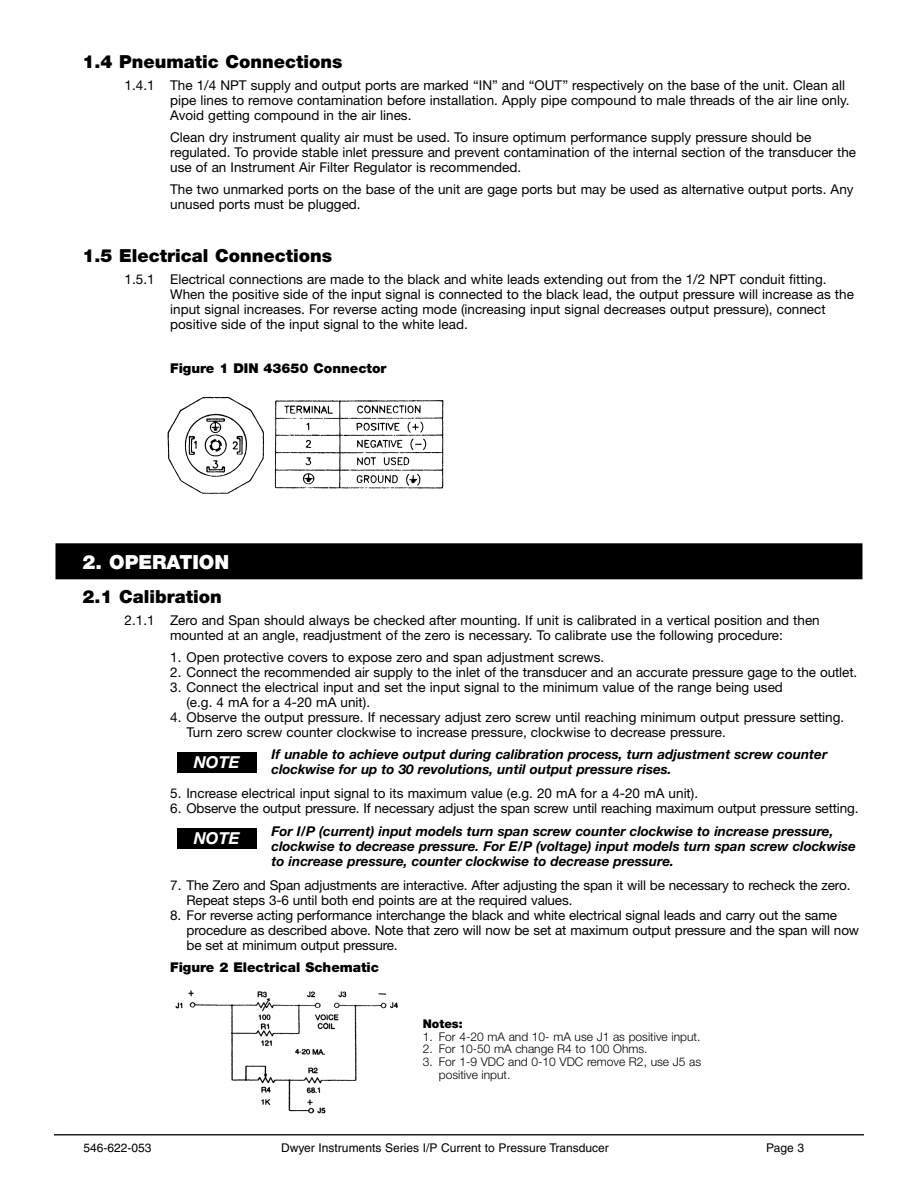
<style>
.page{position:relative;width:918px;height:1188px;background:#fff}
.page>*{position:absolute;margin:0;border:0;box-sizing:border-box;transform-origin:0 0}
.t1{font:900 19.5px "Helvetica Neue";color:#fff}
.t2{font:900 18px "Helvetica Neue";color:#000}
.t3{font:italic 700 16.5px "Helvetica Neue";color:#fff}
.t4{font:13.5px/15px "Helvetica Neue";color:#000}
.t5{font:italic 700 13.5px/15px "Helvetica Neue";color:#000}
.t6{font:900 13.5px "Helvetica Neue";color:#000}
.t7{font:300 12px/12.8px "Helvetica Neue";color:#000}
.t8{font:12px "Helvetica";color:#000}
.t9{font:900 12px "Helvetica Neue";color:#000}
</style>
<div class="page">
<hr style="left:54px;top:1134px;width:810px;height:2px;background:#231f20">
<div style="left:56px;top:543px;width:806px;height:36px;background:#000"></div>
<div style="left:177px;top:828px;width:79px;height:21px;background:#000"></div>
<div style="left:177px;top:752px;width:79px;height:21px;background:#000"></div>
<img style="left:167px;top:396px;width:277px;height:98px">
<img style="left:175px;top:990px;width:223px;height:124px">
<h2 class="t2" style="left:82px;top:55px;width:261px">1.4 Pneumatic Connections</h2>
<p class="t4" style="left:170px;top:79px;width:681px;text-indent:-46px">1.4.1 The 1/4 NPT supply and output ports are marked “IN” and “OUT” respectively on the base of the unit. Clean all pipe lines to remove contamination before installation. Apply pipe compound to male threads of the air line only.<br>Avoid getting compound in the air lines.</p>
<p class="t4" style="left:170px;top:131px;width:688px">Clean dry instrument quality air must be used. To insure optimum performance supply pressure should be regulated. To provide stable inlet pressure and prevent contamination of the internal section of the transducer the use of an Instrument Air Filter Regulator is recommended.</p>
<p class="t4" style="left:170px;top:183px;width:685px">The two unmarked ports on the base of the unit are gage ports but may be used as alternative output ports. Any unused ports must be plugged.</p>
<h2 class="t2" style="left:82px;top:249px;width:251px">1.5 Electrical Connections</h2>
<p class="t4" style="left:170px;top:273px;width:685px;text-indent:-46px">1.5.1 Electrical connections are made to the black and white leads extending out from the 1/2 NPT conduit fitting.<br>When the positive side of the input signal is connected to the black lead, the output pressure will increase as the input signal increases. For reverse acting mode (increasing input signal decreases output pressure), connect positive side of the input signal to the white lead.</p>
<p class="t6" style="left:170px;top:364px;width:218px">Figure 1 DIN 43650 Connector</p>
<h1 class="t1" style="left:82px;top:555px;width:148px">2. OPERATION</h1>
<h2 class="t2" style="left:82px;top:591px;width:141px">2.1 Calibration</h2>
<p class="t4" style="left:170px;top:614px;width:651px;text-indent:-45px">2.1.1 Zero and Span should always be checked after mounting. If unit is calibrated in a vertical position and then mounted at an angle, readjustment of the zero is necessary. To calibrate use the following procedure:</p>
<p class="t4" style="left:170px;top:651px;width:436px">1. Open protective covers to expose zero and span adjustment screws.</p>
<p class="t4" style="left:170px;top:666px;width:689px">2. Connect the recommended air supply to the inlet of the transducer and an accurate pressure gage to the outlet.</p>
<p class="t4" style="left:186px;top:681px;width:598px;text-indent:-16px">3. Connect the electrical input and set the input signal to the minimum value of the range being used (e.g. 4 mA for a 4-20 mA unit).</p>
<p class="t4" style="left:186px;top:711px;width:659px;text-indent:-16px">4. Observe the output pressure. If necessary adjust zero screw until reaching minimum output pressure setting.<br>Turn zero screw counter clockwise to increase pressure, clockwise to decrease pressure.</p>
<p class="t5" style="left:272px;top:748px;width:557px">If unable to achieve output during calibration process, turn adjustment screw counter clockwise for up to 30 revolutions, until output pressure rises.</p>
<p class="t4" style="left:170px;top:788px;width:529px">5. Increase electrical input signal to its maximum value (e.g. 20 mA for a 4-20 mA unit).</p>
<p class="t4" style="left:170px;top:803px;width:690px">6. Observe the output pressure. If necessary adjust the span screw until reaching maximum output pressure setting.</p>
<p class="t5" style="left:272px;top:824px;width:586px">For I/P (current) input models turn span screw counter clockwise to increase pressure, clockwise to decrease pressure. For E/P (voltage) input models turn span screw clockwise to increase pressure, counter clockwise to decrease pressure.</p>
<p class="t4" style="left:186px;top:879px;width:665px;text-indent:-16px">7. The Zero and Span adjustments are interactive. After adjusting the span it will be necessary to recheck the zero.<br>Repeat steps 3-6 until both end points are at the required values.</p>
<p class="t4" style="left:186px;top:909px;width:674px;text-indent:-16px">8. For reverse acting performance interchange the black and white electrical signal leads and carry out the same procedure as described above. Note that zero will now be set at maximum output pressure and the span will now be set at minimum output pressure.</p>
<p class="t6" style="left:170px;top:962px;width:210px">Figure 2 Electrical Schematic</p>
<p class="t3" style="left:194px;top:756px;width:48px">NOTE</p>
<p class="t3" style="left:194px;top:832px;width:48px">NOTE</p>
<p class="t9" style="left:423px;top:1019px;width:42px">Notes:</p>
<p class="t7" style="left:423px;top:1031px;width:279px">1. For 4-20 mA and 10- mA use J1 as positive input.</p>
<p class="t7" style="left:423px;top:1044px;width:226px">2. For 10-50 mA change R4 to 100 Ohms.</p>
<p class="t7" style="left:439px;top:1057px;width:264px;text-indent:-16px">3. For 1-9 VDC and 0-10 VDC remove R2, use J5 as positive input.</p>
<p class="t8" style="left:83px;top:1144px;width:70px">546-622-053</p>
<p class="t8" style="left:281px;top:1144px;width:329px">Dwyer Instruments Series I/P Current to Pressure Transducer</p>
<p class="t8" style="left:766px;top:1144px;width:39px">Page 3</p>
</div>
